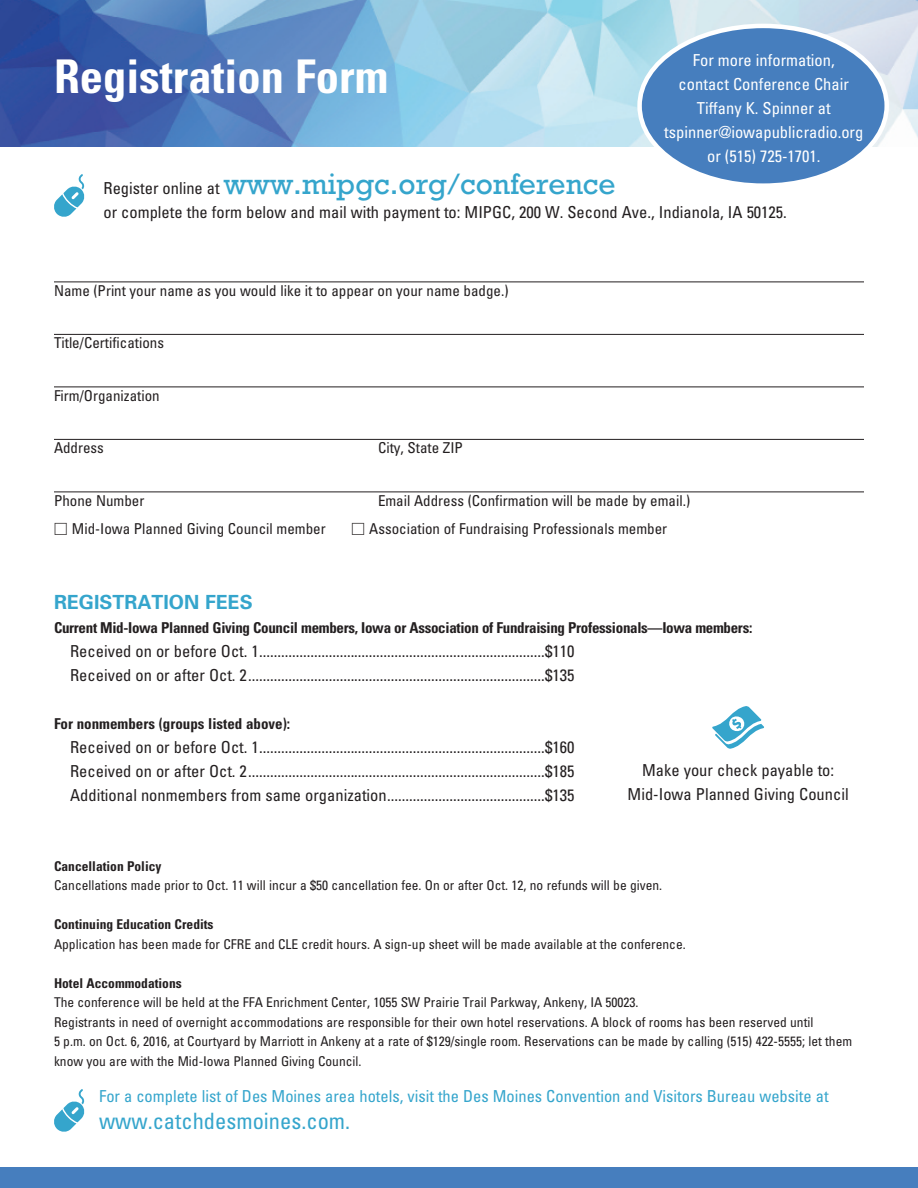
<style>
.page{position:relative;width:918px;height:1188px;background:#fff}
.page>*{position:absolute;margin:0;border:0;box-sizing:border-box;transform-origin:0 0}
.t1{font:700 condensed 46.5px "Univers";color:#fff}
.t2{font:30px "Rockwell";color:#35a5cc}
.t3{font:condensed 22.5px "Univers";color:#35a5cc}
.t4{font:700 19.5px "Univers";color:#35a5cc}
.t5{font:condensed 16.5px/24px "Univers";color:#231f20}
.t6{font:condensed 16.5px/24px "Univers";color:#fff;text-align:center}
.t7{font:condensed 16.5px "Univers";color:#35a5cc}
.t8{font:condensed 15px "Univers";color:#231f20}
.t9{font:700 condensed 15px "Univers";letter-spacing:-.02em;color:#231f20}
.t10{font:700 condensed 15px "Univers";color:#231f20}
.t11{font:condensed 13.5px/19.5px "Univers";color:#231f20}
.t12{font:700 condensed 13.5px "Univers";color:#231f20}
.s1{font-family:"Univers";font-stretch:condensed;font-size:16.5px;color:#231f20}
</style>
<div class="page">
<svg style="left:712px;top:706px;width:52px;height:43px"></svg>
<img style="left:0;top:0;width:918px;height:147px">
<hr style="left:54px;top:282px;width:810px;height:1px;background:#231f20">
<hr style="left:54px;top:334px;width:810px;height:1px;background:#231f20">
<hr style="left:54px;top:387px;width:810px;height:1px;background:#231f20">
<hr style="left:54px;top:439px;width:810px;height:1px;background:#231f20">
<hr style="left:54px;top:492px;width:810px;height:1px;background:#231f20">
<div style="left:640px;top:26px;width:247px;height:160px;background:#467ebe;border-radius:50%"></div>
<div style="left:637px;top:24px;width:252px;height:164px;border:4px solid #fff;border-radius:50%"></div>
<svg style="left:54px;top:1089px;width:31px;height:43px"></svg>
<div style="left:0;top:1167px;width:918px;height:21px;background:#467ebe"></div>
<svg style="left:54px;top:174px;width:31px;height:43px"></svg>
<h1 class="t1" style="left:54px;top:47px;width:336px">Registration Form</h1>
<p class="t6" style="left:664px;top:48px;width:201px">For more information,<br>contact Conference Chair<br>Tiffany K. Spinner at tspinner@iowapublicradio.org or (515) 725-1701.</p>
<h2 class="t2" style="left:104px;top:166px;width:514px"><span class="s1">Register online at</span> www.mipgc.org/conference</h2>
<p class="t5" style="left:104px;top:200px;width:685px">or complete the form below and mail with payment to: MIPGC, 200 W. Second Ave., Indianola, IA 50125.</p>
<p class="t8" style="left:54px;top:281px;width:456px">Name (Print your name as you would like it to appear on your name badge.)</p>
<p class="t8" style="left:54px;top:333px;width:111px">Title/Certifications</p>
<p class="t8" style="left:54px;top:386px;width:107px">Firm/Organization</p>
<p class="t8" style="left:54px;top:438px;width:51px">Address</p>
<p class="t8" style="left:378px;top:438px;width:86px">City, State ZIP</p>
<p class="t8" style="left:54px;top:491px;width:92px">Phone Number</p>
<p class="t8" style="left:378px;top:491px;width:314px">Email Address (Confirmation will be made by email.)</p>
<p class="t8" style="left:72px;top:519px;width:255px">Mid-Iowa Planned Giving Council member</p>
<p class="t8" style="left:369px;top:519px;width:299px">Association of Fundraising Professionals member</p>
<p class="t4" style="left:54px;top:590px;width:200px">REGISTRATION FEES</p>
<p class="t9" style="left:54px;top:619px;width:700px">Current Mid-Iowa Planned Giving Council members, Iowa or Association of Fundraising Professionals—Iowa members:</p>
<p class="t5" style="left:70px;top:639px;width:506px">Received on or before Oct. 1..............................................................................$110<br>Received on or after Oct. 2.................................................................................$135</p>
<p class="t10" style="left:54px;top:715px;width:238px">For nonmembers (groups listed above):</p>
<p class="t5" style="left:70px;top:735px;width:506px;text-align:justify">Received on or before Oct. 1..............................................................................$160<br>Received on or after Oct. 2.................................................................................$185<br>Additional nonmembers from same organization...........................................$135</p>
<p class="t5" style="left:628px;top:758px;width:223px;text-align:center">Make your check payable to:<br>Mid-Iowa Planned Giving Council</p>
<p class="t12" style="left:54px;top:857px;width:109px">Cancellation Policy</p>
<p class="t11" style="left:54px;top:875px;width:610px">Cancellations made prior to Oct. 11 will incur a $50 cancellation fee. On or after Oct. 12, no refunds will be given.</p>
<p class="t12" style="left:54px;top:916px;width:161px">Continuing Education Credits</p>
<p class="t11" style="left:54px;top:934px;width:633px">Application has been made for CFRE and CLE credit hours. A sign-up sheet will be made available at the conference.</p>
<p class="t12" style="left:54px;top:974px;width:129px">Hotel Accommodations</p>
<p class="t11" style="left:54px;top:992px;width:800px">The conference will be held at the FFA Enrichment Center, 1055 SW Prairie Trail Parkway, Ankeny, IA 50023.<br>Registrants in need of overnight accommodations are responsible for their own hotel reservations. A block of rooms has been reserved until<br>5 p.m. on Oct. 6, 2016, at Courtyard by Marriott in Ankeny at a rate of $129/single room. Reservations can be made by calling (515) 422-5555; let them know you are with the Mid-Iowa Planned Giving Council.</p>
<p class="t7" style="left:99px;top:1086px;width:731px">For a complete list of Des Moines area hotels, visit the Des Moines Convention and Visitors Bureau website at</p>
<h3 class="t3" style="left:99px;top:1107px;width:253px">www.catchdesmoines.com.</h3>
</div>
